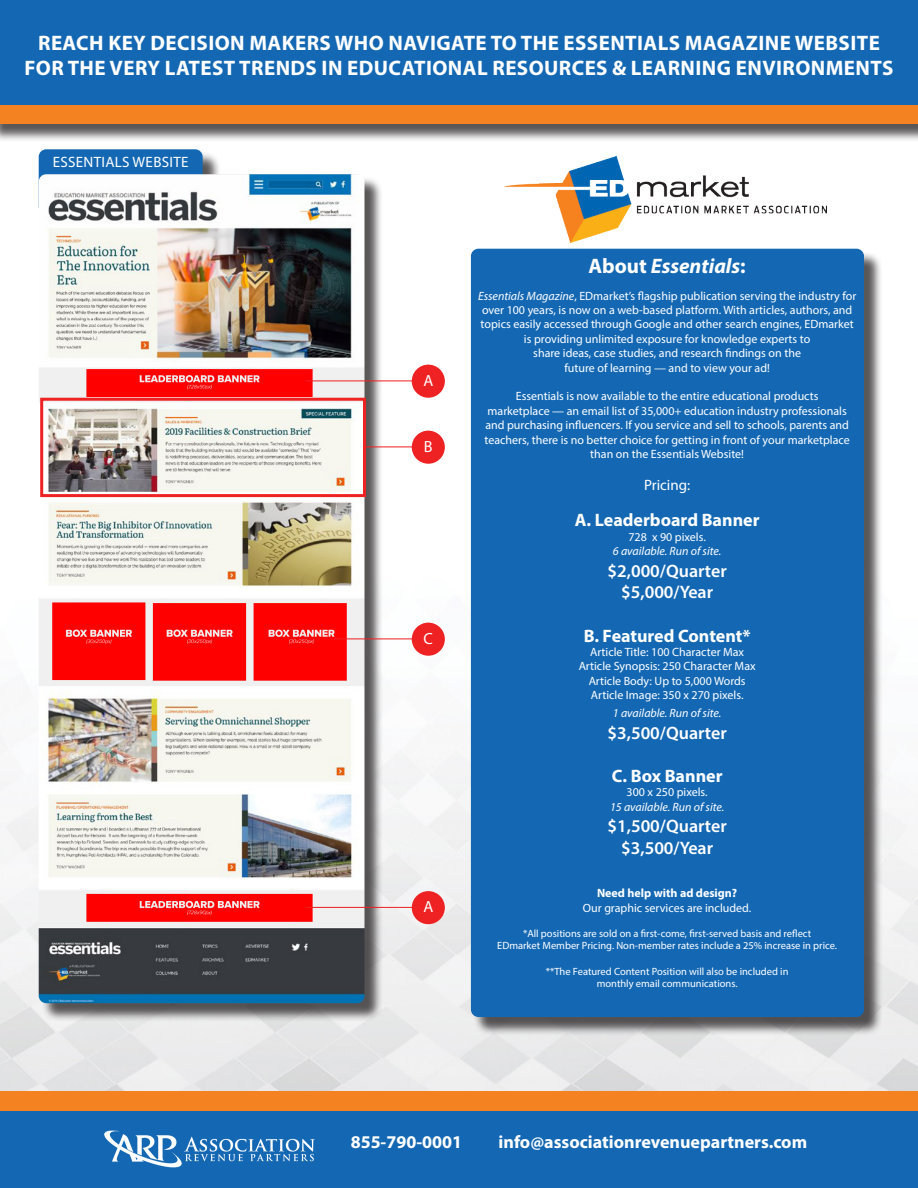
<style>
.page{position:relative;width:918px;height:1188px;background:#fff}
.page>*{position:absolute;margin:0;border:0;box-sizing:border-box;transform-origin:0 0}
.t1{font:700 21px "Myriad Pro";letter-spacing:.02em;color:#fff}
.t2{font:italic 700 21px "Myriad Pro";color:#fff}
.t3{font:700 18px "Myriad Pro";color:#fff}
.t4{font:600 18px "Myriad Pro";color:#fff}
.t5{font:16.2px "Myriad Pro";color:#fff}
.t6{font:15px "Myriad Pro";letter-spacing:.02em;color:#fff}
.t7{font:15px "Myriad Pro";color:#fff}
.t8{font:12px/14.4px "Myriad Pro";color:#fff;text-align:center}
.t9{font:italic 12px "Myriad Pro";color:#fff}
.t10{font:700 12px "Myriad Pro";color:#fff}
.t11{font:10.5px "Myriad Pro";color:#fff}
.s1{font-style:normal}
.s2{font-style:italic}
</style>
<div class="page">
<img style="left:1px;top:149px;width:917px;height:942px">
<div style="left:0;top:69px;width:918px;height:74px;background:#231f20;opacity:.75"></div>
<div style="left:0;top:66px;width:918px;height:58px;background:#f58220"></div>
<div style="left:0;top:1091px;width:918px;height:58px;background:#f58220"></div>
<div style="left:0;top:0;width:918px;height:105px;background:#1468b3"></div>
<div style="left:0;top:1112px;width:918px;height:76px;background:#1468b3"></div>
<div style="left:41px;top:152px;width:180px;height:81px;background:#231f20;opacity:.75"></div>
<div style="left:39px;top:149px;width:164px;height:65px;background:#1468b3;border-radius:8px"></div>
<img style="left:104px;top:1130px;width:211px;height:38px">
<div style="left:473px;top:251px;width:409px;height:785px;background:#231f20;opacity:.75"></div>
<div style="left:471px;top:249px;width:393px;height:768px;background:#1468b3;border-radius:8px"></div>
<img style="left:505px;top:157px;width:321px;height:85px">
<div style="left:41px;top:176px;width:342px;height:846px;background:#231f20;opacity:.75"></div>
<img style="left:39px;top:174px;width:325px;height:829px">
<div style="left:412px;top:365px;width:33px;height:33px;background:#ee2123;border-radius:50%"></div>
<div style="left:412px;top:431px;width:33px;height:33px;background:#ee2123;border-radius:50%"></div>
<div style="left:412px;top:891px;width:33px;height:33px;background:#ee2123;border-radius:50%"></div>
<div style="left:412px;top:623px;width:33px;height:33px;background:#ee2123;border-radius:50%"></div>
<hr style="left:306px;top:380px;width:117px;height:1px;background:#ee2123">
<hr style="left:334px;top:638px;width:89px;height:1px;background:#ee2123">
<hr style="left:306px;top:907px;width:117px;height:1px;background:#ee2123">
<div style="left:40px;top:398px;width:326px;height:99px;border:3px solid #ee2123"></div>
<hr style="left:365px;top:446px;width:58px;height:1px;background:#ee2123">
<p class="t1" style="left:38px;top:29px;width:843px">REACH KEY DECISION MAKERS WHO NAVIGATE TO THE ESSENTIALS MAGAZINE WEBSITE</p>
<p class="t1" style="left:24px;top:54px;width:871px">FOR THE VERY LATEST TRENDS IN EDUCATIONAL RESOURCES &amp; LEARNING ENVIRONMENTS</p>
<p class="t6" style="left:53px;top:152px;width:137px">ESSENTIALS WEBSITE</p>
<p class="t5" style="left:423px;top:370px;width:11px">A</p>
<p class="t5" style="left:424px;top:436px;width:10px">B</p>
<p class="t5" style="left:424px;top:628px;width:11px">C</p>
<p class="t5" style="left:423px;top:897px;width:11px">A</p>
<p class="t2" style="left:589px;top:252px;width:159px"><span class="s1">About</span> Essentials<span class="s1">:</span></p>
<p class="t8" style="left:478px;top:288px;width:380px"><span class="s2">Essentials Magazine</span>, EDmarket’s flagship publication serving the industry for over 100 years, is now on a web-based platform. With articles, authors, and topics easily accessed through Google and other search engines, EDmarket is providing unlimited exposure for knowledge experts to</p>
<p class="t8" style="left:533px;top:346px;width:269px">share ideas, case studies, and research findings on the</p>
<p class="t8" style="left:564px;top:360px;width:207px">future of learning — and to view your ad!</p>
<p class="t8" style="left:516px;top:389px;width:304px">Essentials is now available to the entire educational products</p>
<p class="t8" style="left:484px;top:403px;width:367px">marketplace — an email list of 35,000+ education industry professionals and purchasing influencers. If you service and sell to schools, parents and teachers, there is no better choice for getting in front of your marketplace than on the Essentials Website!</p>
<p class="t7" style="left:644px;top:476px;width:48px">Pricing:</p>
<p class="t3" style="left:575px;top:509px;width:186px">A. Leaderboard Banner</p>
<p class="t8" style="left:628px;top:529px;width:79px">728 x 90 pixels.</p>
<p class="t9" style="left:613px;top:544px;width:110px">6 available. Run of site.</p>
<p class="t4" style="left:607px;top:559px;width:121px">$2,000/Quarter</p>
<p class="t4" style="left:621px;top:581px;width:94px">$5,000/Year</p>
<p class="t3" style="left:584px;top:624px;width:168px">B. Featured Content*</p>
<p class="t8" style="left:590px;top:645px;width:156px">Article Title: 100 Character Max</p>
<p class="t8" style="left:579px;top:659px;width:178px">Article Synopsis: 250 Character Max</p>
<p class="t8" style="left:589px;top:673px;width:158px">Article Body: Up to 5,000 Words</p>
<p class="t8" style="left:591px;top:688px;width:154px">Article Image: 350 x 270 pixels.</p>
<p class="t9" style="left:613px;top:706px;width:110px">1 available. Run of site.</p>
<p class="t4" style="left:607px;top:721px;width:121px">$3,500/Quarter</p>
<p class="t3" style="left:612px;top:764px;width:112px">C. Box Banner</p>
<p class="t8" style="left:627px;top:785px;width:83px">300 x 250 pixels.</p>
<p class="t9" style="left:610px;top:799px;width:116px">15 available. Run of site.</p>
<p class="t4" style="left:607px;top:815px;width:121px">$1,500/Quarter</p>
<p class="t4" style="left:621px;top:837px;width:94px">$3,500/Year</p>
<p class="t10" style="left:597px;top:885px;width:142px">Need help with ad design?</p>
<p class="t8" style="left:583px;top:900px;width:170px">Our graphic services are included.</p>
<p class="t11" style="left:523px;top:927px;width:290px">*All positions are sold on a first-come, first-served basis and reflect</p>
<p class="t11" style="left:497px;top:939px;width:341px">EDmarket Member Pricing. Non-member rates include a 25% increase in price.</p>
<p class="t11" style="left:546px;top:965px;width:244px">**The Featured Content Position will also be included in</p>
<p class="t11" style="left:597px;top:977px;width:142px">monthly email communications.</p>
<p class="t3" style="left:351px;top:1130px;width:113px">855-790-0001</p>
<p class="t3" style="left:499px;top:1130px;width:310px">info@associationrevenuepartners.com</p>
</div>
